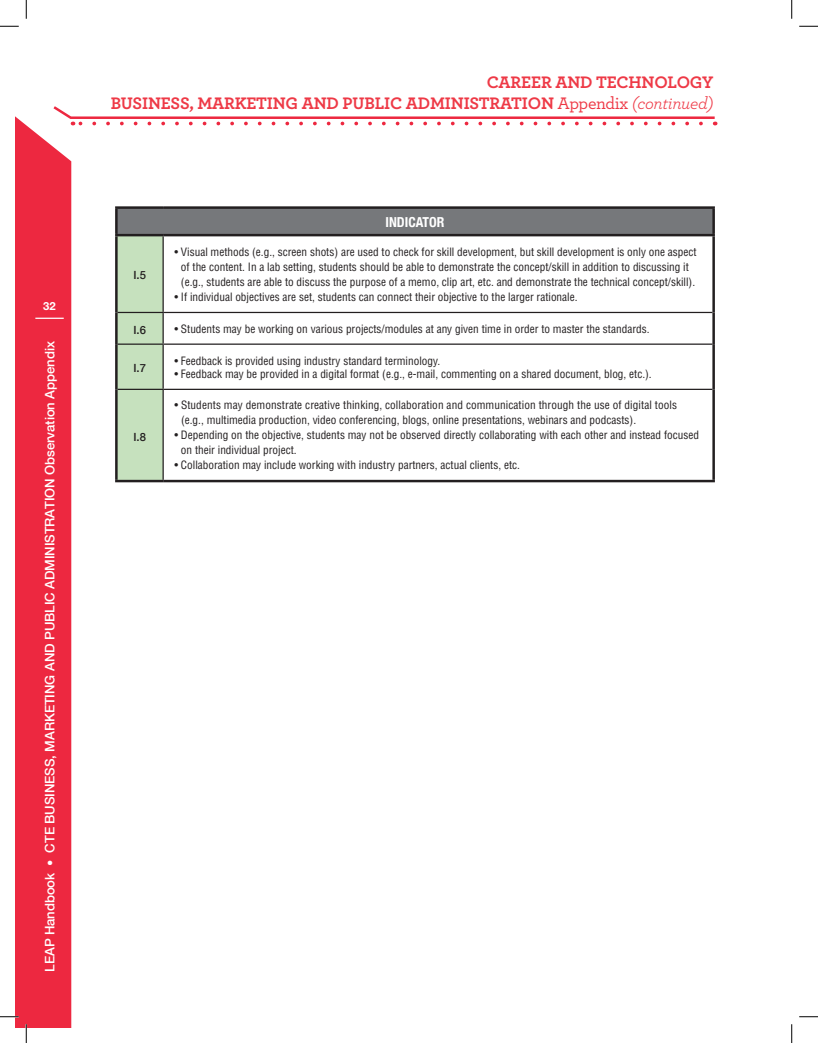
<style>
.page{position:relative;width:818px;height:1043px;background:#fff}
.page>*{position:absolute;margin:0;border:0;box-sizing:border-box;transform-origin:0 0}
.t1{font:700 17.5px "Archer";letter-spacing:-.01em;color:#ee3946}
.t2{font:700 condensed 13.75px "Helvetica Neue";color:#fff}
.t3{font:500 13.12px "Helvetica Neue";letter-spacing:-.005em;color:#fff}
.appendices_charts{font:condensed 11.25px/15px "Helvetica";color:#231f20}
.t4{font:500 11.25px "Helvetica Neue";color:#231f20}
.t5{font:700 11.25px "Helvetica Neue";color:#fff}
.s1{font-size:12.5px}
.s2{font-weight:500}
.s3{font-weight:400;font-style:italic}
</style>
<div class="page">
<div style="left:116px;top:208px;width:597px;height:27px;background:#76787b"></div>
<div style="left:118px;top:236px;width:44px;height:244px;background:#c6e1be"></div>
<hr style="left:115px;top:236px;width:3px;height:76px;background:#231f20">
<hr style="left:712px;top:236px;width:2px;height:76px;background:#231f20">
<hr style="left:115px;top:312px;width:3px;height:32px;background:#231f20">
<hr style="left:712px;top:312px;width:2px;height:32px;background:#231f20">
<hr style="left:115px;top:344px;width:3px;height:45px;background:#231f20">
<hr style="left:712px;top:344px;width:2px;height:45px;background:#231f20">
<hr style="left:115px;top:389px;width:3px;height:91px;background:#231f20">
<hr style="left:712px;top:389px;width:2px;height:91px;background:#231f20">
<hr style="left:115px;top:480px;width:48px;height:2px;background:#231f20">
<hr style="left:163px;top:480px;width:551px;height:2px;background:#231f20">
<hr style="left:162px;top:236px;width:2px;height:76px;background:#231f20">
<hr style="left:118px;top:312px;width:45px;height:1px;background:#231f20">
<hr style="left:163px;top:312px;width:549px;height:1px;background:#231f20">
<hr style="left:162px;top:313px;width:2px;height:30px;background:#231f20">
<hr style="left:118px;top:343px;width:45px;height:2px;background:#231f20">
<hr style="left:163px;top:343px;width:549px;height:2px;background:#231f20">
<hr style="left:162px;top:345px;width:2px;height:44px;background:#231f20">
<hr style="left:118px;top:389px;width:45px;height:1px;background:#231f20">
<hr style="left:163px;top:389px;width:549px;height:1px;background:#231f20">
<hr style="left:162px;top:390px;width:2px;height:90px;background:#231f20">
<hr style="left:115px;top:206px;width:48px;height:3px;background:#231f20">
<hr style="left:115px;top:209px;width:3px;height:25px;background:#231f20">
<hr style="left:163px;top:206px;width:551px;height:3px;background:#231f20">
<hr style="left:712px;top:209px;width:2px;height:25px;background:#231f20">
<hr style="left:115px;top:234px;width:48px;height:2px;background:#231f20">
<hr style="left:163px;top:234px;width:551px;height:2px;background:#231f20">
<div style="left:15px;top:116px;width:56px;height:912px;background:#ed2840"></div>
<svg style="left:35px;top:318px;width:29px;height:1px"></svg>
<svg style="left:51px;top:106px;width:666px;height:19px"></svg>
<svg style="left:0;top:25px;width:19px;height:2px"></svg>
<svg style="left:799px;top:25px;width:19px;height:2px"></svg>
<svg style="left:0;top:1015px;width:19px;height:2px"></svg>
<svg style="left:799px;top:1016px;width:19px;height:1px"></svg>
<svg style="left:25px;top:0;width:2px;height:19px"></svg>
<svg style="left:25px;top:1024px;width:2px;height:18px"></svg>
<svg style="left:791px;top:0;width:1px;height:19px"></svg>
<svg style="left:791px;top:1024px;width:1px;height:18px"></svg>
<p class="t5" style="left:43px;top:298px;width:14px">32</p>
<p class="t3" style="left:39px;top:971px;width:632px;rotate:-90deg">LEAP Handbook <span class="s1">•</span> CTE BUSINESS, MARKETING AND PUBLIC ADMINISTRATION Observation Appendix</p>
<p class="t1" style="left:486px;top:68px;width:228px">CAREER AND TECHNOLOGY</p>
<p class="t1" style="left:111px;top:89px;width:604px">BUSINESS, MARKETING AND PUBLIC ADMINISTRATION <span class="s2">Appendix</span> <span class="s3">(continued)</span></p>
<p class="t4" style="left:133px;top:266px;width:14px">I.5</p>
<p class="t2" style="left:385px;top:210px;width:61px">INDICATOR</p>
<p class="appendices_charts" style="left:174px;top:244px;width:523px;text-align:center">• Visual methods (e.g., screen shots) are used to check for skill development, but skill development is only one aspect of the content. In a lab setting, students should be able to demonstrate the concept/skill in addition to discussing it (e.g., students are able to discuss the purpose of a memo, clip art, etc. and demonstrate the technical concept/skill).</p>
<p class="appendices_charts" style="left:174px;top:289px;width:404px">• If individual objectives are set, students can connect their objective to the larger rationale.</p>
<p class="t4" style="left:133px;top:320px;width:14px">I.6</p>
<p class="appendices_charts" style="left:174px;top:321px;width:476px">• Students may be working on various projects/modules at any given time in order to master the standards.</p>
<p class="t4" style="left:133px;top:359px;width:14px">I.7</p>
<p class="appendices_charts" style="left:174px;top:353px;width:267px">• Feedback is provided using industry standard terminology.</p>
<p class="appendices_charts" style="left:174px;top:366px;width:479px">• Feedback may be provided in a digital format (e.g., e-mail, commenting on a shared document, blog, etc.).</p>
<p class="t4" style="left:133px;top:427px;width:14px">I.8</p>
<p class="appendices_charts" style="left:181px;top:397px;width:497px;text-indent:-7px">• Students may demonstrate creative thinking, collaboration and communication through the use of digital tools (e.g., multimedia production, video conferencing, blogs, online presentations, webinars and podcasts).</p>
<p class="appendices_charts" style="left:181px;top:427px;width:519px;text-indent:-7px">• Depending on the objective, students may not be observed directly collaborating with each other and instead focused on their individual project.</p>
<p class="appendices_charts" style="left:174px;top:457px;width:347px">• Collaboration may include working with industry partners, actual clients, etc.</p>
</div>
